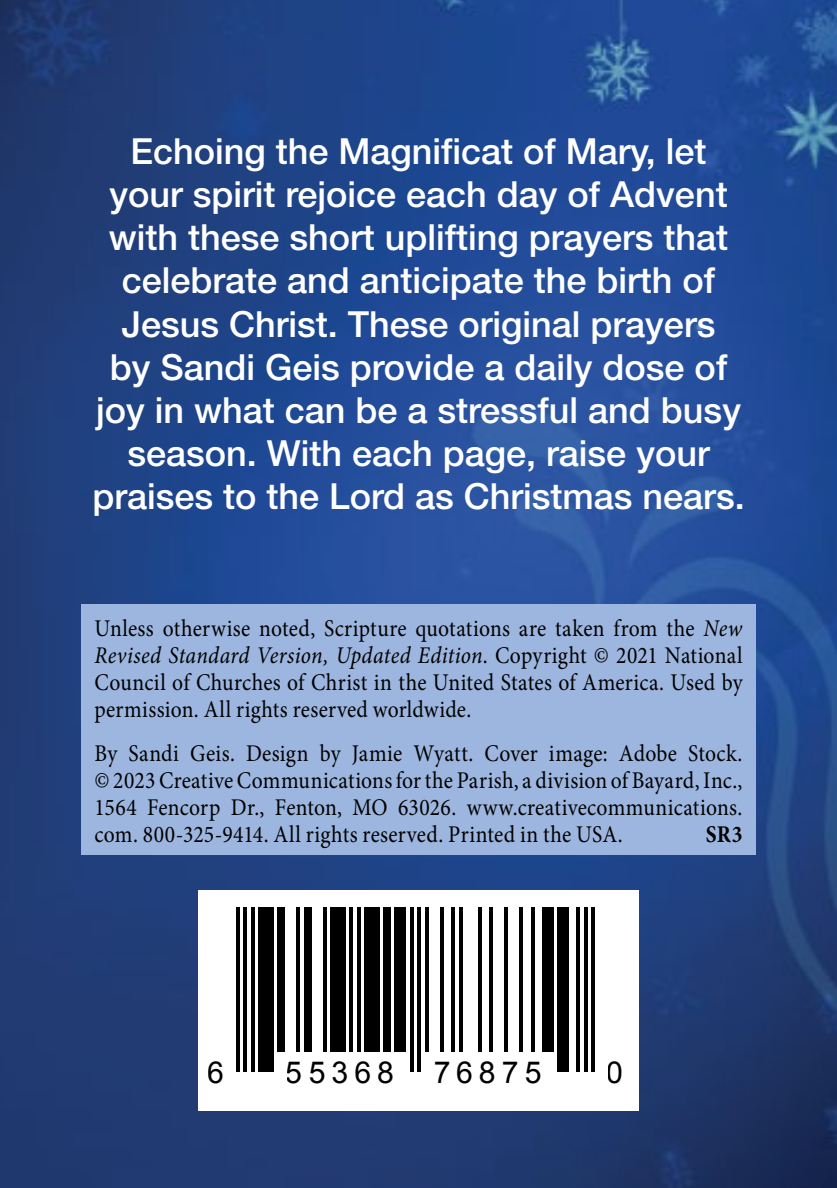
<style>
.page{position:relative;width:837px;height:1188px;background:#fff}
.page>*{position:absolute;margin:0;border:0;box-sizing:border-box;transform-origin:0 0}
.t1{font:500 36px/43.2px "Helvetica Neue LT Std";color:#fff;text-align:center}
.t2{font:30.3px "Arial";letter-spacing:.2em;color:#000}
.t3{font:24px/27px "Minion Pro";letter-spacing:.015em;color:#000;text-align:justify;scale:.9 1}
.t4{font:700 24px "Minion Pro";color:#000;scale:.9 1}
.s1{font-style:italic}
</style>
<div class="page">
<img style="left:0;top:0;width:837px;height:1188px">
<div style="left:81px;top:605px;width:675px;height:250px;background:#9cb6df"></div>
<div style="left:198px;top:890px;width:441px;height:221px;background:#fff"></div>
<hr style="left:236px;top:908px;width:4px;height:164px;background:#000">
<hr style="left:244px;top:908px;width:3px;height:164px;background:#000">
<hr style="left:251px;top:908px;width:4px;height:164px;background:#000">
<div style="left:259px;top:908px;width:15px;height:164px;background:#000"></div>
<div style="left:278px;top:908px;width:7px;height:144px;background:#000"></div>
<hr style="left:297px;top:908px;width:3px;height:144px;background:#000">
<div style="left:304px;top:908px;width:8px;height:144px;background:#000"></div>
<hr style="left:323px;top:908px;width:4px;height:144px;background:#000">
<div style="left:331px;top:908px;width:15px;height:144px;background:#000"></div>
<hr style="left:349px;top:908px;width:4px;height:144px;background:#000">
<hr style="left:357px;top:908px;width:4px;height:144px;background:#000">
<div style="left:365px;top:908px;width:15px;height:144px;background:#000"></div>
<div style="left:383px;top:908px;width:8px;height:144px;background:#000"></div>
<div style="left:395px;top:908px;width:11px;height:144px;background:#000"></div>
<hr style="left:410px;top:908px;width:4px;height:164px;background:#000">
<hr style="left:417px;top:908px;width:4px;height:164px;background:#000">
<hr style="left:425px;top:908px;width:4px;height:144px;background:#000">
<hr style="left:440px;top:908px;width:4px;height:144px;background:#000">
<hr style="left:452px;top:908px;width:3px;height:144px;background:#000">
<hr style="left:459px;top:908px;width:4px;height:144px;background:#000">
<hr style="left:478px;top:908px;width:3px;height:144px;background:#000">
<hr style="left:489px;top:908px;width:4px;height:144px;background:#000">
<hr style="left:504px;top:908px;width:4px;height:144px;background:#000">
<hr style="left:520px;top:908px;width:3px;height:144px;background:#000">
<hr style="left:531px;top:908px;width:4px;height:144px;background:#000">
<div style="left:542px;top:908px;width:12px;height:144px;background:#000"></div>
<div style="left:557px;top:908px;width:12px;height:164px;background:#000"></div>
<hr style="left:576px;top:908px;width:4px;height:164px;background:#000">
<hr style="left:584px;top:908px;width:4px;height:164px;background:#000">
<hr style="left:591px;top:908px;width:4px;height:164px;background:#000">
<p class="t1" style="left:92px;top:129px;width:654px">Echoing the Magnificat of Mary, let your spirit rejoice each day of Advent with these short uplifting prayers that celebrate and anticipate the birth of Jesus Christ. These original prayers<br>by Sandi Geis provide a daily dose of joy in what can be a stressful and busy season. With each page, raise your praises to the Lord as Christmas nears.</p>
<p class="t3" style="left:94px;top:614px;width:722px">Unless otherwise noted, Scripture quotations are taken from the <span class="s1">New Revised Standard Version, Updated Edition</span>. Copyright © 2021 National Council of Churches of Christ in the United States of America. Used by permission. All rights reserved worldwide.</p>
<p class="t3" style="left:94px;top:740px;width:722px">By Sandi Geis. Design by Jamie Wyatt. Cover image: Adobe Stock. © 2023 Creative Communications for the Parish, a division of Bayard, Inc., 1564 Fencorp Dr., Fenton, MO 63026. www.creativecommunications. com. 800-325-9414. All rights reserved. Printed in the USA.</p>
<p class="t4" style="left:706px;top:817px;width:42px">SR3</p>
<p class="t2" style="left:208px;top:1053px;width:18px">6</p>
<p class="t2" style="left:286px;top:1053px;width:110px">55368</p>
<p class="t2" style="left:433px;top:1053px;width:110px">76875</p>
<p class="t2" style="left:607px;top:1053px;width:18px">0</p>
</div>
